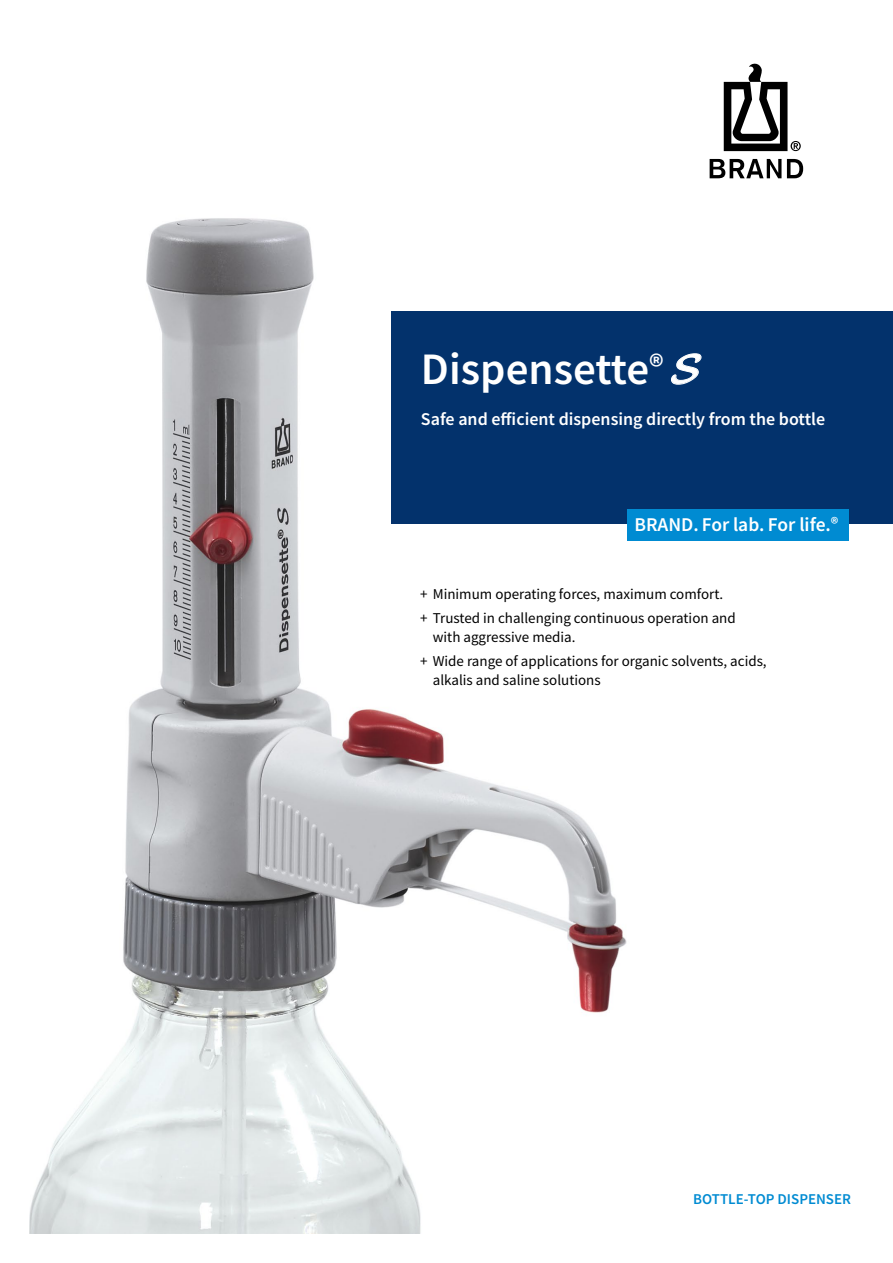
<style>
.page{position:relative;width:893px;height:1263px;background:#fff}
.page>*{position:absolute;margin:0;border:0;box-sizing:border-box;transform-origin:0 0}
.t1{font:600 45px "Source Sans Pro";color:#fff}
.t2{font:600 19.5px "Source Sans Pro";color:#fff}
.t3{font:600 18px "Source Sans Pro";color:#fff}
.t4{font:15px/23.7px "Source Sans Pro";color:#000}
.t5{font:600 15px "Source Sans Pro";color:#008bd2}
.s1{font-family:"Blacklight D";font-weight:400}
.s2{font-size:17.1px}
</style>
<div class="page">
<img style="left:30px;top:218px;width:618px;height:1015px">
<svg style="left:787px;top:159px;width:16px;height:19px"></svg>
<svg style="left:710px;top:159px;width:71px;height:19px"></svg>
<svg style="left:724px;top:64px;width:77px;height:87px"></svg>
<div style="left:391px;top:312px;width:502px;height:212px;background:#03326c"></div>
<div style="left:627px;top:509px;width:221px;height:31px;background:#008bd2"></div>
<h1 class="t1" style="left:421px;top:339px;width:281px">Dispensette<sup>®</sup> <span class="s1">S</span></h1>
<p class="t3" style="left:421px;top:407px;width:406px">Safe and efficient dispensing directly from the bottle</p>
<h2 class="t2" style="left:634px;top:512px;width:206px">BRAND. For lab. For life.<span class="s2">®</span></h2>
<p class="t4" style="left:420px;top:582px;width:317px">+ Minimum operating forces, maximum comfort.<br>+ Trusted in challenging continuous operation and</p>
<p class="t4" style="left:420px;top:625px;width:348px;text-indent:13px">with aggressive media.<br>+ Wide range of applications for organic solvents, acids,</p>
<p class="t4" style="left:433px;top:668px;width:169px">alkalis and saline solutions</p>
<p class="t5" style="left:693px;top:1189px;width:159px">BOTTLE-TOP DISPENSER</p>
</div>
